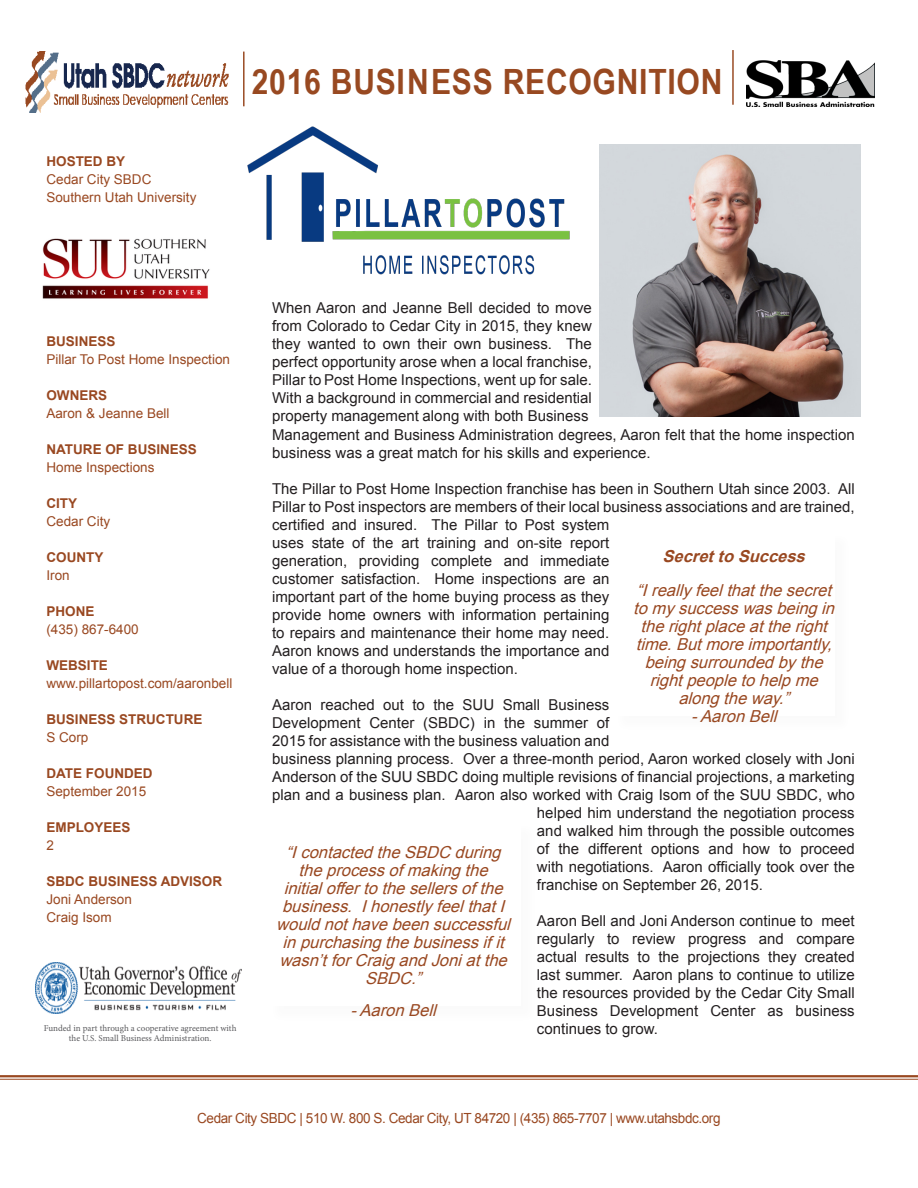
<style>
.page{position:relative;width:918px;height:1188px;background:#fff}
.page>*{position:absolute;margin:0;border:0;box-sizing:border-box;transform-origin:0 0}
.t1{font:700 34.8px "Arial Narrow";letter-spacing:.02em;color:#984921;scale:1.05 1}
.t2{font:italic 16.5px/18px "Arial";color:#994821;text-align:center}
.t3{font:italic 700 16.5px "Arial";color:#994821}
.t4{font:15px/18px "Arial";color:#231f20}
.t5{font:13.95px "Arial";letter-spacing:-.03em;color:#994821}
.t6{font:13.5px "Arial";color:#994821}
.t7{font:700 13.5px "Arial";color:#994821}
.t8{font:9px/10.8px "Minion Pro";color:#5a5a5d;text-align:center}
</style>
<div class="page">
<hr style="left:0;top:1075px;width:918px;height:2px;background:#994821">
<hr style="left:0;top:1079px;width:918px;height:1px;background:#994821">
<hr style="left:243px;top:52px;width:2px;height:54px;background:#984921">
<img style="left:243px;top:98px;width:327px;height:177px">
<img style="left:600px;top:145px;width:261px;height:271px">
<img style="left:25px;top:52px;width:204px;height:60px">
<hr style="left:732px;top:50px;width:2px;height:55px;background:#984921">
<img style="left:747px;top:61px;width:128px;height:45px">
<img style="left:36px;top:962px;width:205px;height:52px">
<img style="left:42px;top:238px;width:168px;height:61px">
<p class="t7" style="left:46px;top:153px;width:80px">HOSTED BY</p>
<p class="t6" style="left:46px;top:171px;width:107px">Cedar City SBDC</p>
<p class="t6" style="left:46px;top:189px;width:152px">Southern Utah University</p>
<p class="t1" style="left:252px;top:56px;width:450px">2016 BUSINESS RECOGNITION</p>
<p class="t7" style="left:46px;top:333px;width:71px">BUSINESS</p>
<p class="t6" style="left:46px;top:351px;width:185px">Pillar To Post Home Inspection</p>
<p class="t7" style="left:46px;top:387px;width:62px">OWNERS</p>
<p class="t6" style="left:46px;top:405px;width:125px">Aaron &amp; Jeanne Bell</p>
<p class="t7" style="left:46px;top:441px;width:152px">NATURE OF BUSINESS</p>
<p class="t6" style="left:46px;top:459px;width:110px">Home Inspections</p>
<p class="t7" style="left:46px;top:495px;width:32px">CITY</p>
<p class="t6" style="left:46px;top:513px;width:65px">Cedar City</p>
<p class="t7" style="left:46px;top:549px;width:58px">COUNTY</p>
<p class="t6" style="left:46px;top:567px;width:25px">Iron</p>
<p class="t7" style="left:46px;top:603px;width:50px">PHONE</p>
<p class="t6" style="left:46px;top:621px;width:94px">(435) 867-6400</p>
<p class="t7" style="left:46px;top:657px;width:63px">WEBSITE</p>
<p class="t6" style="left:46px;top:675px;width:188px">www.pillartopost.com/aaronbell</p>
<p class="t7" style="left:46px;top:711px;width:158px">BUSINESS STRUCTURE</p>
<p class="t6" style="left:46px;top:729px;width:44px">S Corp</p>
<p class="t7" style="left:46px;top:765px;width:108px">DATE FOUNDED</p>
<p class="t6" style="left:46px;top:783px;width:101px">September 2015</p>
<p class="t7" style="left:46px;top:819px;width:86px">EMPLOYEES</p>
<p class="t6" style="left:46px;top:837px;width:9px">2</p>
<p class="t7" style="left:46px;top:873px;width:177px">SBDC BUSINESS ADVISOR</p>
<p class="t6" style="left:46px;top:891px;width:87px">Joni Anderson</p>
<p class="t6" style="left:46px;top:909px;width:67px">Craig Isom</p>
<p class="t8" style="left:44px;top:1022px;width:194px">Funded in part through a cooperative agreement with the U.S. Small Business Administration.</p>
<p class="t4" style="left:272px;top:299px;width:321px;text-align:justify">When Aaron and Jeanne Bell decided to move from Colorado to Cedar City in 2015, they knew they wanted to own their own business. The perfect opportunity arose when a local franchise, Pillar to Post Home Inspections, went up for sale.<br>With a background in commercial and residential property management along with both Business</p>
<p class="t4" style="left:272px;top:426px;width:584px">Management and Business Administration degrees, Aaron felt that the home inspection business was a great match for his skills and experience.</p>
<p class="t4" style="left:272px;top:480px;width:584px">The Pillar to Post Home Inspection franchise has been in Southern Utah since 2003. All Pillar to Post inspectors are members of their local business associations and are trained, certified and insured. The Pillar to Post system<br>uses state of the art training and on-site report<br>generation, providing complete and immediate<br>customer satisfaction. Home inspections are an<br>important part of the home buying process as they<br>provide home owners with information pertaining<br>to repairs and maintenance their home may need.<br>Aaron knows and understands the importance and<br>value of a thorough home inspection.</p>
<p class="t4" style="left:272px;top:696px;width:339px">Aaron reached out to the SUU Small Business</p>
<p class="t4" style="left:272px;top:714px;width:339px">Development Center (SBDC) in the summer of</p>
<p class="t4" style="left:272px;top:732px;width:339px">2015 for assistance with the business valuation and</p>
<p class="t4" style="left:272px;top:750px;width:584px">business planning process. Over a three-month period, Aaron worked closely with Joni</p>
<p class="t4" style="left:272px;top:768px;width:584px">Anderson of the SUU SBDC doing multiple revisions of financial projections, a marketing</p>
<p class="t4" style="left:272px;top:786px;width:584px">plan and a business plan. Aaron also worked with Craig Isom of the SUU SBDC, who</p>
<p class="t4" style="left:537px;top:804px;width:319px">helped him understand the negotiation process</p>
<p class="t4" style="left:537px;top:822px;width:319px">and walked him through the possible outcomes</p>
<p class="t4" style="left:537px;top:840px;width:319px">of the different options and how to proceed</p>
<p class="t4" style="left:537px;top:858px;width:319px">with negotiations. Aaron officially took over the</p>
<p class="t4" style="left:537px;top:876px;width:227px">franchise on September 26, 2015.</p>
<p class="t4" style="left:537px;top:912px;width:319px;text-align:justify">Aaron Bell and Joni Anderson continue to meet regularly to review progress and compare actual results to the projections they created last summer. Aaron plans to continue to utilize the resources provided by the Cedar City Small Business Development Center as business continues to grow.</p>
<p class="t3" style="left:663px;top:545px;width:150px">SecrettoSuccess</p>
<p class="t2" style="left:633px;top:582px;width:208px">“Ireallyfeelthatthesecret tomysuccesswasbeingin therightplaceattheright time.Butmoreimportantly, beingsurroundedbythe rightpeopletohelpme alongtheway.”</p>
<p class="t2" style="left:691px;top:708px;width:93px">-AaronBell</p>
<p class="t2" style="left:276px;top:844px;width:241px">“IcontactedtheSBDC during theprocessofmakingthe initialoffertothesellersofthe business. IhonestlyfeelthatI wouldnothavebeensuccessful inpurchasingthebusinessifit wasn’tforCraigandJoniatthe<br>SBDC.”</p>
<p class="t2" style="left:350px;top:1001px;width:93px">-AaronBell</p>
<p class="t5" style="left:197px;top:1109px;width:525px">Cedar City SBDC | 510 W. 800 S. Cedar City, UT 84720 | (435) 865-7707 | www.utahsbdc.org</p>
</div>
